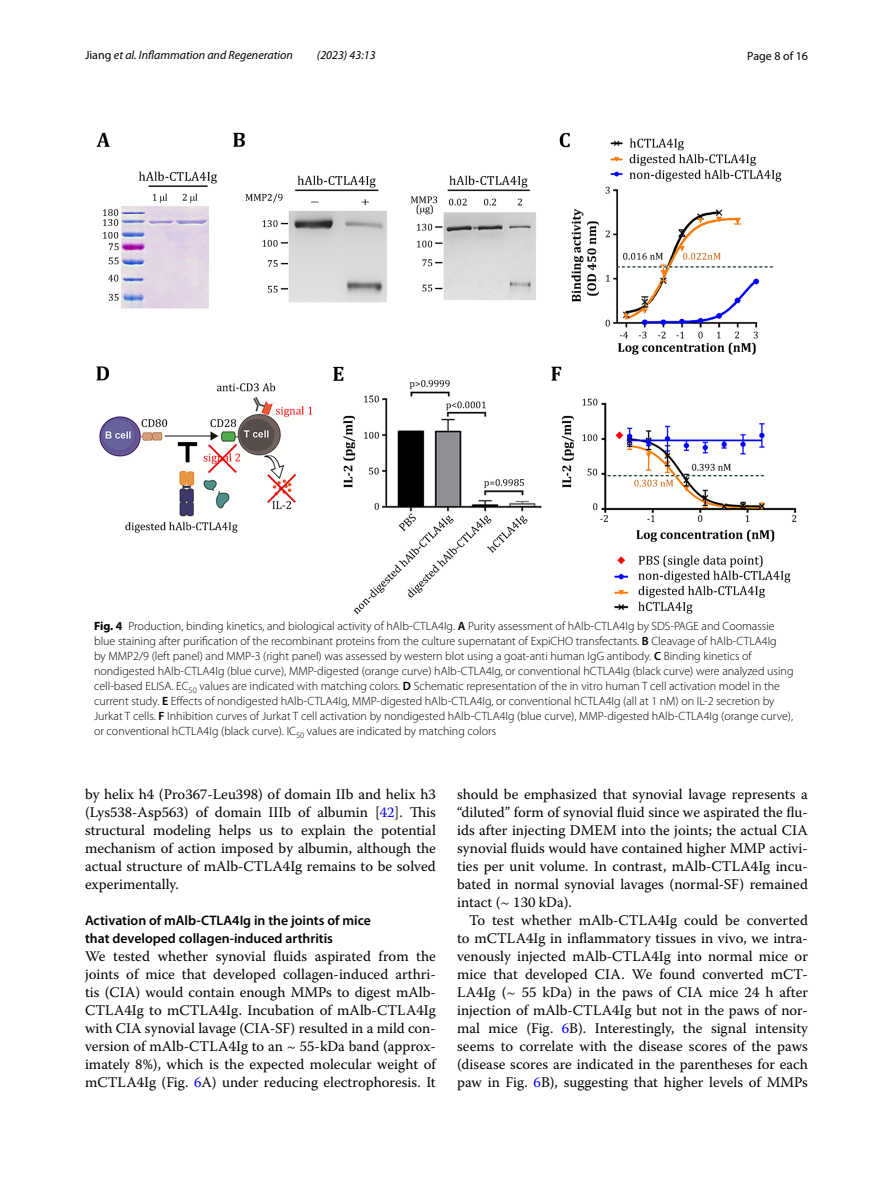
<style>
.page{position:relative;width:893px;height:1187px;background:#fff}
.page>*{position:absolute;margin:0;border:0;box-sizing:border-box;transform-origin:0 0}
.t1{font:14.7px/18px "Warnock Pro";color:#000;text-align:justify}
.t2{font:600 13.8px/18px "Myriad Pro";color:#000}
.t3{font:300 12px/15px "Myriad Pro";color:#000}
.t4{font:italic 12px "Myriad Pro";color:#000}
.t5{font:12px "Myriad Pro";color:#000}
.s1{font-style:normal}
.s2{font-weight:700}
.s3{font-weight:600}
.s4{color:#00f}
</style>
<div class="page">
<img style="left:96px;top:133px;width:701px;height:482px">
<p class="t4" style="left:85px;top:48px;width:209px"><span class="s1">Jiang</span> et al. Inflammation and Regeneration</p>
<p class="t4" style="left:317px;top:48px;width:60px">(2023) 43:13</p>
<p class="t5" style="left:747px;top:48px;width:62px">Page 8 of 16</p>
<p class="t3" style="left:94px;top:618px;width:701px"><span class="s2">Fig. 4</span> Production, binding kinetics, and biological activity of hAlb-CTLA4Ig. <span class="s3">A</span> Purity assessment of hAlb-CTLA4Ig by SDS-PAGE and Coomassie blue staining after purification of the recombinant proteins from the culture supernatant of ExpiCHO transfectants. <span class="s3">B</span> Cleavage of hAlb-CTLA4Ig<br>by MMP2/9 (left panel) and MMP-3 (right panel) was assessed by western blot using a goat-anti human IgG antibody. <span class="s3">C</span> Binding kinetics of nondigested hAlb-CTLA4Ig (blue curve), MMP-digested (orange curve) hAlb-CTLA4Ig, or conventional hCTLA4Ig (black curve) were analyzed using cell-based ELISA. EC<sub>50</sub> values are indicated with matching colors. <span class="s3">D</span> Schematic representation of the in vitro human T cell activation model in the current study. <span class="s3">E</span> Effects of nondigested hAlb-CTLA4Ig, MMP-digested hAlb-CTLA4Ig, or conventional hCTLA4Ig (all at 1 nM) on IL-2 secretion by Jurkat T cells. <span class="s3">F</span> Inhibition curves of Jurkat T cell activation by nondigested hAlb-CTLA4Ig (blue curve), MMP-digested hAlb-CTLA4Ig (orange curve), or conventional hCTLA4Ig (black curve). IC<sub>50</sub> values are indicated by matching colors</p>
<p class="t1" style="left:85px;top:785px;width:352px">by helix h4 (Pro367-Leu398) of domain IIb and helix h3 (Lys538-Asp563) of domain IIIb of albumin [<span class="s4">42</span>]. This structural modeling helps us to explain the potential mechanism of action imposed by albumin, although the actual structure of mAlb-CTLA4Ig remains to be solved experimentally.</p>
<p class="t2" style="left:85px;top:911px;width:287px">Activation of mAlb‑CTLA4Ig in the joints of mice that developed collagen‑induced arthritis</p>
<p class="t1" style="left:85px;top:947px;width:352px">We tested whether synovial fluids aspirated from the joints of mice that developed collagen-induced arthri&shy;tis (CIA) would contain enough MMPs to digest mAlb-CTLA4Ig to mCTLA4Ig. Incubation of mAlb-CTLA4Ig with CIA synovial lavage (CIA-SF) resulted in a mild con&shy;version of mAlb-CTLA4Ig to an ~ 55-kDa band (approx&shy;imately 8%), which is the expected molecular weight of mCTLA4Ig (Fig. <span class="s4">6</span>A) under reducing electrophoresis. It</p>
<p class="t1" style="left:457px;top:785px;width:352px">should be emphasized that synovial lavage represents a “diluted” form of synovial fluid since we aspirated the flu&shy;ids after injecting DMEM into the joints; the actual CIA synovial fluids would have contained higher MMP activi&shy;ties per unit volume. In contrast, mAlb-CTLA4Ig incu&shy;bated in normal synovial lavages (normal-SF) remained intact (~ 130 kDa).</p>
<p class="t1" style="left:457px;top:911px;width:352px;text-indent:12px">To test whether mAlb-CTLA4Ig could be converted to mCTLA4Ig in inflammatory tissues in vivo, we intra&shy;venously injected mAlb-CTLA4Ig into normal mice or mice that developed CIA. We found converted mCT-LA4Ig (~ 55 kDa) in the paws of CIA mice 24 h after injection of mAlb-CTLA4Ig but not in the paws of nor&shy;mal mice (Fig. <span class="s4">6</span>B). Interestingly, the signal intensity seems to correlate with the disease scores of the paws (disease scores are indicated in the parentheses for each paw in Fig. <span class="s4">6</span>B), suggesting that higher levels of MMPs</p>
</div>
